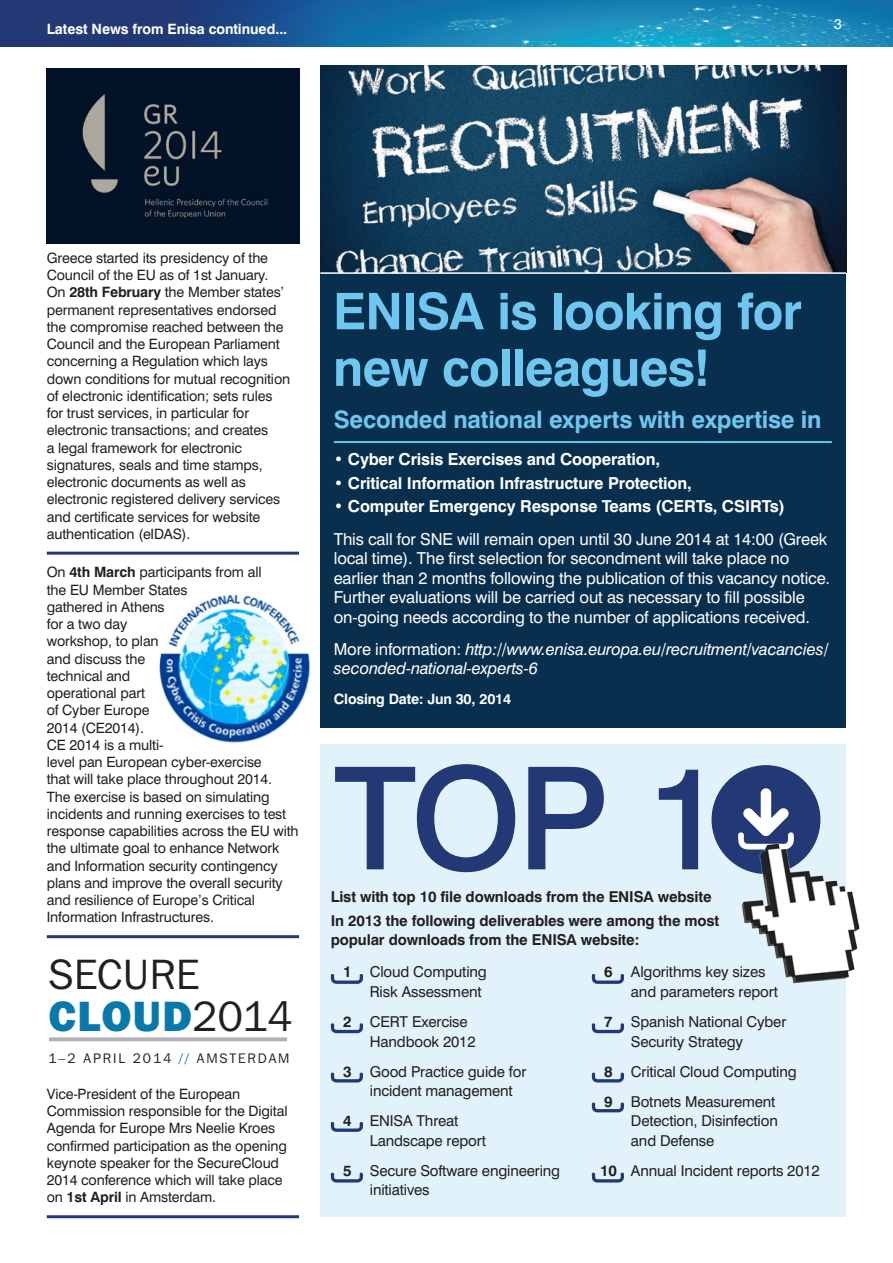
<style>
.page{position:relative;width:893px;height:1263px;background:#fff}
.page>*{position:absolute;margin:0;border:0;box-sizing:border-box;transform-origin:0 0}
.t1{font:500 142.5px "Swiss 721 BT";color:#223975}
.t2{font:700 50.55px/56.6px "Swiss 721 BT";letter-spacing:-.015em;color:#6fc6ef}
.t3{font:800 42.15px "Franklin Gothic IT Cby BT";letter-spacing:.03em;color:#0979ac}
.t4{font:42.15px "Franklin Gothic IT Cby BT";letter-spacing:.01em;color:#231f20}
.t5{font:700 24px "Swiss 721 BT";letter-spacing:-.01em;color:#6fc6ef}
.Main_text_ka{font:16.5px/19.5px "Swiss 721 BT";letter-spacing:-.01em;color:#fff}
.Main_text_ka-2{font:700 16.5px "Swiss 721 BT";letter-spacing:-.01em;color:#fff}
.Main_text_ka-3{font:italic 16.5px/19.5px "Swiss 721 BT";letter-spacing:-.01em;color:#fff}
.News_with_lines{font:15px/19.5px "Swiss 721 BT";letter-spacing:-.01em;color:#231f20}
.News_with_lines-2{font:700 15px/19.5px "Swiss 721 BT";letter-spacing:-.01em;color:#231f20}
.News_with_lines-3{font:14.25px/17.2px "Swiss 721 BT";letter-spacing:-.01em;color:#231f20}
.Main_text_ka-4{font:700 14.25px "Swiss 721 BT";letter-spacing:-.005em;color:#fff}
.t6{font:14.25px "Swiss 721 BT";color:#fff}
.t7{font:13.8px "Franklin Gothic IT Cby BT";letter-spacing:.14em;color:#231f20}
.s1{font-weight:700}
.s2{font-weight:400;color:#231f20}
.s3{color:#0979ac}
.s4{font-style:normal}
</style>
<div class="page">
<div style="left:320px;top:744px;width:526px;height:472px;background:#e1f2fb"></div>
<div style="left:320px;top:75px;width:526px;height:653px;background:#092f4f"></div>
<img style="left:320px;top:66px;width:526px;height:206px">
<hr style="left:334px;top:441px;width:498px;height:2px;background:#6fc6ef">
<svg style="left:475px;top:0;width:418px;height:47px;background:#198aba"></svg>
<svg style="left:543px;top:41px;width:8px;height:3px"></svg>
<svg style="left:475px;top:18px;width:38px;height:12px"></svg>
<img style="left:823px;top:32px;width:9px;height:15px">
<img style="left:787px;top:18px;width:36px;height:17px">
<img style="left:764px;top:35px;width:59px;height:12px">
<img style="left:750px;top:5px;width:37px;height:37px">
<img style="left:742px;top:5px;width:41px;height:35px">
<img style="left:720px;top:5px;width:37px;height:22px">
<img style="left:475px;top:20px;width:28px;height:10px">
<img style="left:624px;top:30px;width:44px;height:17px">
<img style="left:637px;top:22px;width:31px;height:17px">
<img style="left:838px;top:36px;width:52px;height:11px">
<img style="left:838px;top:21px;width:28px;height:16px">
<img style="left:523px;top:44px;width:34px;height:3px">
<svg style="left:0;top:0;width:475px;height:47px;background:#1b508c"></svg>
<hr style="left:320px;top:272px;width:526px;height:2px;background:#fff">
<hr style="left:47px;top:552px;width:252px;height:3px;background:#223975">
<hr style="left:47px;top:935px;width:252px;height:3px;background:#223975">
<hr style="left:47px;top:1215px;width:252px;height:3px;background:#223975">
<img style="left:159px;top:593px;width:151px;height:151px;border-radius:75px">
<img style="left:47px;top:69px;width:252px;height:174px">
<svg style="left:49px;top:1037px;width:238px;height:4px"></svg>
<div style="left:711px;top:765px;width:109px;height:109px;background:#223975;border-radius:50%"></div>
<svg style="left:743px;top:788px;width:46px;height:44px"></svg>
<img style="left:736px;top:832px;width:124px;height:152px">
<svg style="left:592px;top:1172px;width:32px;height:10px"></svg>
<svg style="left:592px;top:1102px;width:32px;height:10px"></svg>
<svg style="left:592px;top:1072px;width:32px;height:10px"></svg>
<svg style="left:592px;top:1023px;width:32px;height:10px"></svg>
<svg style="left:592px;top:974px;width:32px;height:10px"></svg>
<svg style="left:331px;top:974px;width:32px;height:10px"></svg>
<svg style="left:331px;top:1023px;width:32px;height:10px"></svg>
<svg style="left:331px;top:1072px;width:32px;height:10px"></svg>
<svg style="left:331px;top:1122px;width:32px;height:10px"></svg>
<svg style="left:331px;top:1172px;width:32px;height:10px"></svg>
<p class="Main_text_ka-4" style="left:47px;top:20px;width:242px">Latest News from Enisa continued...</p>
<p class="t6" style="left:834px;top:15px;width:9px">3</p>
<p class="News_with_lines-3" style="left:47px;top:249px;width:245px">Greece started its presidency of the Council of the EU as of 1st January.<br>On <span class="s1">28th February</span> the Member states’ permanent representatives endorsed the compromise reached between the Council and the European Parliament concerning a Regulation which lays down conditions for mutual recognition of electronic identification; sets rules for trust services, in particular for electronic transactions; and creates<br>a legal framework for electronic signatures, seals and time stamps, electronic documents as well as electronic registered delivery services and certificate services for website authentication (eIDAS).</p>
<p class="News_with_lines-3" style="left:47px;top:564px;width:253px">On <span class="s1">4th March</span> participants from all<br>the EU Member States<br>gathered in Athens<br>for a two day<br>workshop, to plan<br>and discuss the<br>technical and<br>operational part<br>of Cyber Europe<br>2014 (CE2014).<br>CE 2014 is a multi-<br>level pan European cyber-exercise<br>that will take place throughout 2014.<br>The exercise is based on simulating incidents and running exercises to test response capabilities across the EU with the ultimate goal to enhance Network and Information security contingency plans and improve the overall security and resilience of Europe’s Critical<br>Information Infrastructures.</p>
<p class="t4" style="left:48px;top:948px;width:152px">SECURE</p>
<p class="t3" style="left:48px;top:990px;width:245px">CLOUD<span class="s2">2014</span></p>
<p class="t7" style="left:48px;top:1050px;width:243px">1–2 APRIL 2014 <span class="s3">//</span> AMSTERDAM</p>
<p class="News_with_lines-3" style="left:47px;top:1085px;width:242px">Vice-President of the European Commission responsible for the Digital Agenda for Europe Mrs Neelie Kroes confirmed participation as the opening keynote speaker for the SecureCloud 2014 conference which will take place on <span class="s1">1st April</span> in Amsterdam.</p>
<p class="t2" style="left:333px;top:283px;width:470px">ENISA is looking for new colleagues!</p>
<p class="t5" style="left:334px;top:405px;width:489px">Seconded national experts with expertise in</p>
<p class="Main_text_ka-2" style="left:334px;top:449px;width:328px">• Cyber Crisis Exercises and Cooperation,</p>
<p class="Main_text_ka-2" style="left:334px;top:473px;width:359px">• Critical Information Infrastructure Protection,</p>
<p class="Main_text_ka-2" style="left:334px;top:496px;width:452px">• Computer Emergency Response Teams (CERTs, CSIRTs)</p>
<p class="Main_text_ka" style="left:334px;top:529px;width:498px">This call for SNE will remain open until 30 June 2014 at 14:00 (Greek local time). The first selection for secondment will take place no earlier than 2 months following the publication of this vacancy notice.<br>Further evaluations will be carried out as necessary to fill possible on-going needs according to the number of applications received.</p>
<p class="Main_text_ka-3" style="left:334px;top:639px;width:496px"><span class="s4">More information:</span> http://www.enisa.europa.eu/recruitment/vacancies/ seconded-national-experts-6</p>
<p class="Main_text_ka-4" style="left:334px;top:691px;width:179px">Closing Date: Jun 30, 2014</p>
<p class="t1" style="left:334px;top:732px;width:393px">TOP 1</p>
<p class="News_with_lines-2" style="left:331px;top:887px;width:382px">List with top 10 file downloads from the ENISA website</p>
<p class="News_with_lines-2" style="left:331px;top:910px;width:390px">In 2013 the following deliverables were among the most popular downloads from the ENISA website:</p>
<p class="News_with_lines" style="left:370px;top:962px;width:118px;text-indent:-27px"><span class="s1">1</span> Cloud Computing<br>Risk Assessment</p>
<p class="News_with_lines" style="left:370px;top:1012px;width:107px;text-indent:-27px"><span class="s1">2</span> CERT Exercise<br>Handbook 2012</p>
<p class="News_with_lines" style="left:370px;top:1061px;width:158px;text-indent:-27px"><span class="s1">3</span> Good Practice guide for incident management</p>
<p class="News_with_lines" style="left:370px;top:1111px;width:118px;text-indent:-27px"><span class="s1">4</span> ENISA Threat<br>Landscape report</p>
<p class="News_with_lines" style="left:370px;top:1161px;width:192px;text-indent:-27px"><span class="s1">5</span> Secure Software engineering initiatives</p>
<p class="News_with_lines" style="left:631px;top:962px;width:148px;text-indent:-27px"><span class="s1">6</span> Algorithms key sizes and parameters report</p>
<p class="News_with_lines" style="left:631px;top:1012px;width:157px;text-indent:-27px"><span class="s1">7</span> Spanish National Cyber<br>Security Strategy</p>
<p class="News_with_lines" style="left:604px;top:1061px;width:194px"><span class="s1">8</span> Critical Cloud Computing</p>
<p class="News_with_lines" style="left:631px;top:1091px;width:148px;text-indent:-27px"><span class="s1">9</span> Botnets Measurement<br>Detection, Disinfection and Defense</p>
<p class="News_with_lines" style="left:600px;top:1161px;width:221px"><span class="s1">10</span> Annual Incident reports 2012</p>
</div>
